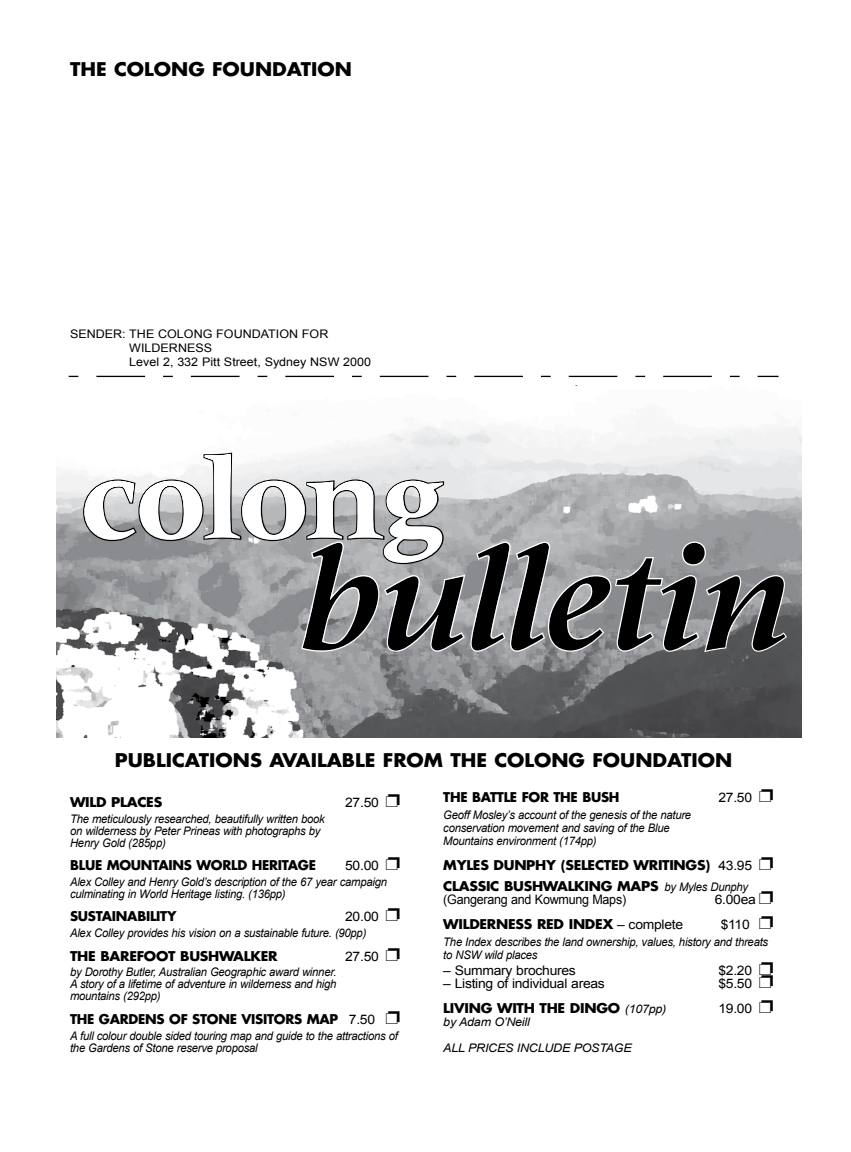
<style>
.page{position:relative;width:851px;height:1152px;background:#fff}
.page>*{position:absolute;margin:0;border:0;box-sizing:border-box;transform-origin:0 0}
.t1{font:italic 700 147.5px "Meridien LT Std";letter-spacing:-.015em;color:#000}
.t2{font:700 117.5px "Meridien LT Std";letter-spacing:-.035em;color:#fff}
.t3{font:700 18.38px "Futura";color:#000;scale:1.06 1}
.t4{font:700 13.12px/21.9px "Futura";letter-spacing:-.02em;color:#000;scale:1.06 1}
.t5{font:13.12px "Arial";letter-spacing:-.02em;color:#000;scale:1.06 1}
.t6{font:700 13.12px "Futura";letter-spacing:-.02em;color:#000}
.t7{font:13.12px "Arial";letter-spacing:-.02em;color:#000;scale:.95 1}
.t8{font:italic 11.75px/12px "Arial";letter-spacing:-.02em;color:#000;scale:.95 1}
.t9{font:11.75px/14.1px "Arial";color:#000;scale:1.06 1}
.t10{font:italic 11.75px "Arial";letter-spacing:-.02em;color:#000;scale:1.06 1}
.s1{font-family:"Arial";font-weight:400}
.s2{font-family:"Arial";font-weight:400;font-style:italic;font-size:11.75px}
</style>
<div class="page">
<svg style="left:69px;top:376px;width:709px;height:1px"></svg>
<img style="left:143px;top:375px;width:544px;height:11px">
<img style="left:57px;top:426px;width:744px;height:311px">
<svg style="left:82px;top:451px;width:706px;height:203px"></svg>
<h3 class="t3" style="left:70px;top:57px;width:267px">THE COLONG FOUNDATION</h3>
<p class="t9" style="left:129px;top:327px;width:229px;text-indent:-59px">SENDER: THE COLONG FOUNDATION FOR<br>WILDERNESS<br>Level 2, 332 Pitt Street, Sydney NSW 2000</p>
<h2 class="t2" style="left:80px;top:432px;width:367px">colong</h2>
<h1 class="t1" style="left:299px;top:519px;width:493px">bulletin</h1>
<h3 class="t3" style="left:115px;top:747px;width:584px">PUBLICATIONS AVAILABLE FROM THE COLONG FOUNDATION</h3>
<p class="t4" style="left:70px;top:790px;width:88px">WILD PLACES</p>
<p class="t5" style="left:345px;top:793px;width:54px">27.50 ❐</p>
<p class="t8" style="left:70px;top:812px;width:270px">The meticulously researched, beautifully written book on wilderness by Peter Prineas with photographs by<br>Henry Gold (285pp)</p>
<p class="t6" style="left:70px;top:856px;width:247px">BLUE MOUNTAINS WORLD HERITAGE</p>
<p class="t5" style="left:345px;top:857px;width:54px">50.00 ❐</p>
<p class="t8" style="left:70px;top:876px;width:335px">Alex Colley and Henry Gold’s description of the 67 year campaign culminating in World Heritage listing. (136pp)</p>
<p class="t6" style="left:70px;top:907px;width:108px">SUSTAINABILITY</p>
<p class="t5" style="left:345px;top:908px;width:54px">20.00 ❐</p>
<p class="t8" style="left:70px;top:927px;width:313px">Alex Colley provides his vision on a sustainable future. (90pp)</p>
<p class="t4" style="left:70px;top:944px;width:197px">THE BAREFOOT BUSHWALKER</p>
<p class="t5" style="left:345px;top:947px;width:54px">27.50 ❐</p>
<p class="t8" style="left:70px;top:966px;width:282px;text-align:justify">by Dorothy Butler, Australian Geographic award winner.<br>A story of a lifetime of adventure in wilderness and high mountains (292pp)</p>
<p class="t6" style="left:70px;top:1010px;width:332px">THE GARDENS OF STONE VISITORS MAP <span class="s1">7.50</span> ❐</p>
<p class="t8" style="left:70px;top:1029px;width:346px">A full colour double sided touring map and guide to the attractions of the Gardens of Stone reserve proposal</p>
<p class="t6" style="left:443px;top:788px;width:178px">THE BATTLE FOR THE BUSH</p>
<p class="t5" style="left:718px;top:789px;width:54px">27.50 ❐</p>
<p class="t8" style="left:443px;top:808px;width:262px;line-height:13px">Geoff Mosley’s account of the genesis of the nature conservation movement and saving of the Blue<br>Mountains environment (174pp)</p>
<p class="t4" style="left:443px;top:853px;width:313px">MYLES DUNPHY (SELECTED WRITINGS) <span class="s1">43.95</span> ❐<br>CLASSIC BUSHWALKING MAPS <span class="s2">by Myles Dunphy</span></p>
<p class="t7" style="left:443px;top:891px;width:194px">(Gangerang and Kowmung Maps)</p>
<p class="t5" style="left:714px;top:891px;width:57px">6.00ea ❐</p>
<p class="t4" style="left:443px;top:912px;width:228px">WILDERNESS RED INDEX <span class="s1">– complete</span></p>
<p class="t5" style="left:720px;top:915px;width:51px">$110 ❐</p>
<p class="t8" style="left:443px;top:935px;width:343px;line-height:13px">The Index describes the land ownership, values, history and threats to NSW wild places</p>
<p class="t5" style="left:443px;top:962px;width:127px">– Summary brochures</p>
<p class="t5" style="left:718px;top:962px;width:54px">$2.20 ❐</p>
<p class="t5" style="left:443px;top:975px;width:154px">– Listing of individual areas</p>
<p class="t5" style="left:718px;top:975px;width:54px">$5.50 ❐</p>
<p class="t4" style="left:443px;top:996px;width:212px">LIVING WITH THE DINGO <span class="s2">(107pp)</span></p>
<p class="t5" style="left:718px;top:999px;width:54px">19.00 ❐</p>
<p class="t10" style="left:443px;top:1014px;width:83px">by Adam O’Neill</p>
<p class="t10" style="left:443px;top:1040px;width:179px">ALL PRICES INCLUDE POSTAGE</p>
</div>
